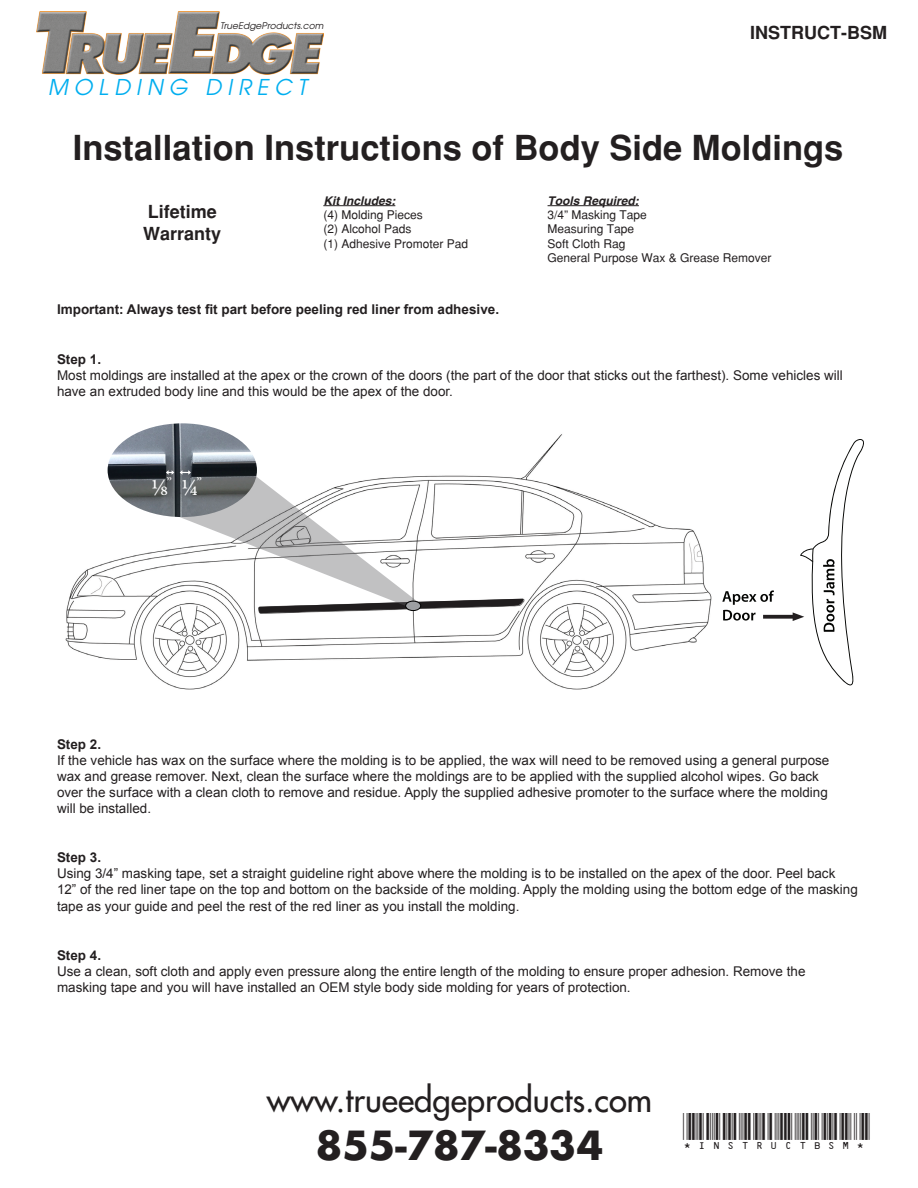
<style>
.page{position:relative;width:918px;height:1188px;background:#fff}
.page>*{position:absolute;margin:0;border:0;box-sizing:border-box;transform-origin:0 0}
.t1{font:700 39px "Futura";color:#231f20}
.t2{font:700 34.5px "Helvetica";color:#231f20}
.t3{font:33px "Futura";color:#231f20}
.t4{font:23.7px "Minion Pro";color:#fff}
.t5{font:italic 21.75px "Avant Garde";letter-spacing:.265em;color:#00aeef}
.t6{font:700 18px "Helvetica";color:#231f20}
.t7{font:18px "Adv HC39 b";color:#231f20}
.t8{font:13.5px/16.2px "Arial";color:#231f20}
.t9{font:700 13.5px "Arial";color:#231f20}
.t10{font:12px "Helvetica";color:#231f20}
.t11{font:italic 700 12px "Helvetica";color:#231f20}
.t12{font:italic 9.15px "Avant Garde";color:#231f20}
</style>
<div class="page">
<img style="left:65px;top:434px;width:647px;height:256px">
<svg style="left:722px;top:439px;width:142px;height:246px"></svg>
<img style="left:37px;top:11px;width:287px;height:63px">
<hr style="left:323px;top:205px;width:72px;height:1px;background:#231f20">
<hr style="left:548px;top:205px;width:91px;height:1px;background:#231f20">
<img style="left:108px;top:423px;width:149px;height:94px">
<svg style="left:158px;top:457px;width:366px;height:156px"></svg>
<p class="t12" style="left:220px;top:20px;width:105px">TrueEdgeProducts.com</p>
<p class="t5" style="left:48px;top:73px;width:260px">MOLDING DIRECT</p>
<p class="t6" style="left:750px;top:22px;width:138px">INSTRUCT-BSM</p>
<p class="t2" style="left:73px;top:127px;width:772px">Installation Instructions of Body Side Moldings</p>
<p class="t6" style="left:148px;top:201px;width:71px">Lifetime</p>
<p class="t6" style="left:143px;top:223px;width:80px">Warranty</p>
<p class="t11" style="left:323px;top:193px;width:74px">Kit Includes:</p>
<p class="t10" style="left:323px;top:208px;width:101px">(4) Molding Pieces</p>
<p class="t10" style="left:323px;top:222px;width:90px">(2) Alcohol Pads</p>
<p class="t10" style="left:323px;top:236px;width:146px">(1) Adhesive Promoter Pad</p>
<p class="t11" style="left:548px;top:193px;width:93px">Tools Required:</p>
<p class="t10" style="left:548px;top:208px;width:101px">3/4” Masking Tape</p>
<p class="t10" style="left:548px;top:222px;width:88px">Measuring Tape</p>
<p class="t10" style="left:548px;top:236px;width:80px">Soft Cloth Rag</p>
<p class="t10" style="left:548px;top:251px;width:226px">General Purpose Wax &amp; Grease Remover</p>
<p class="t9" style="left:57px;top:300px;width:444px">Important: Always test fit part before peeling red liner from adhesive.</p>
<p class="t9" style="left:57px;top:350px;width:46px">Step 1.</p>
<p class="t8" style="left:57px;top:367px;width:787px">Most moldings are installed at the apex or the crown of the doors (the part of the door that sticks out the farthest). Some vehicles will have an extruded body line and this would be the apex of the door.</p>
<p class="t4" style="left:151px;top:471px;width:53px">1/8<sup>”</sup> 1/4<sup>”</sup></p>
<p class="t9" style="left:57px;top:735px;width:46px">Step 2.</p>
<p class="t8" style="left:57px;top:752px;width:774px">If the vehicle has wax on the surface where the molding is to be applied, the wax will need to be removed using a general purpose</p>
<p class="t8" style="left:57px;top:768px;width:772px">wax and grease remover. Next, clean the surface where the moldings are to be applied with the supplied alcohol wipes. Go back over the surface with a clean cloth to remove and residue. Apply the supplied adhesive promoter to the surface where the molding</p>
<p class="t8" style="left:57px;top:801px;width:96px">will be installed.</p>
<p class="t9" style="left:57px;top:849px;width:46px">Step 3.</p>
<p class="t8" style="left:57px;top:866px;width:780px">Using 3/4” masking tape, set a straight guideline right above where the molding is to be installed on the apex of the door. Peel back</p>
<p class="t8" style="left:57px;top:882px;width:802px">12” of the red liner tape on the top and bottom on the backside of the molding. Apply the molding using the bottom edge of the masking</p>
<p class="t8" style="left:57px;top:898px;width:464px">tape as your guide and peel the rest of the red liner as you install the molding.</p>
<p class="t9" style="left:57px;top:946px;width:46px">Step 4.</p>
<p class="t8" style="left:57px;top:964px;width:750px">Use a clean, soft cloth and apply even pressure along the entire length of the molding to ensure proper adhesion. Remove the masking tape and you will have installed an OEM style body side molding for years of protection.</p>
<p class="t3" style="left:267px;top:1079px;width:387px">www.trueedgeproducts.com</p>
<p class="t1" style="left:316px;top:1117px;width:289px">855-787-8334</p>
<p class="t7" style="left:683px;top:1123px;width:189px">*INSTRUCTBSM*</p>
</div>
